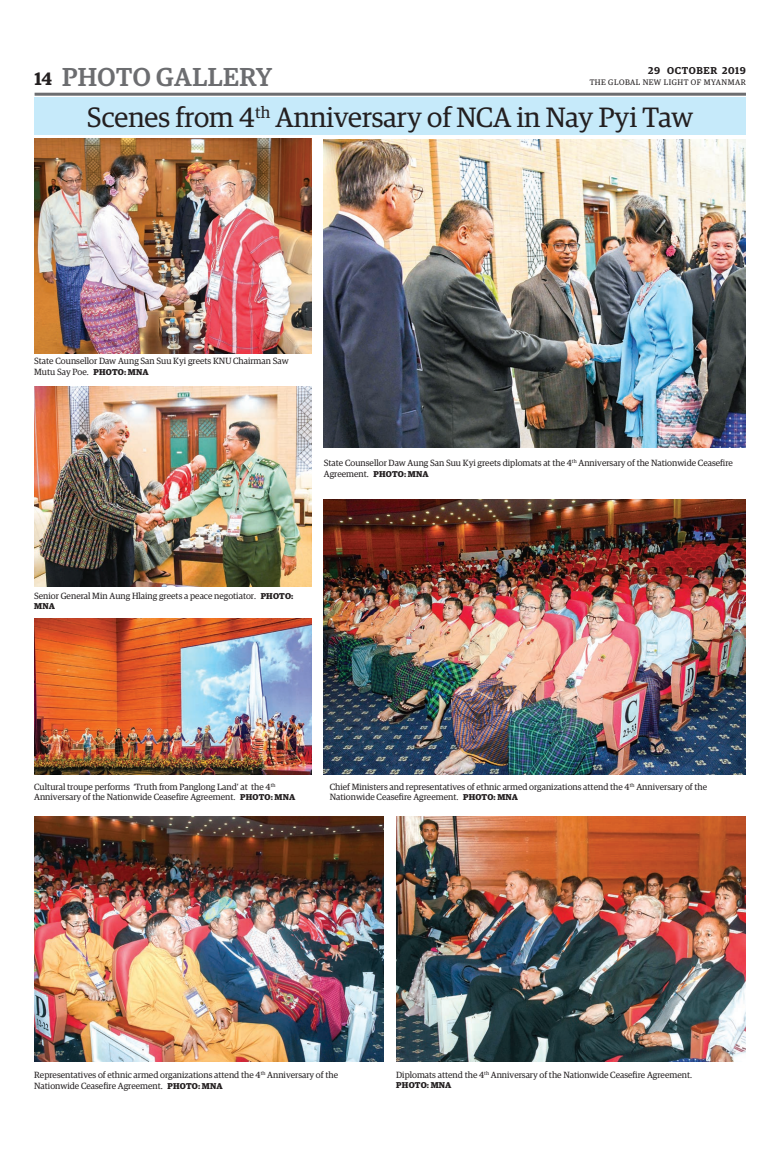
<style>
.page{position:relative;width:773px;height:1152px;background:#fff}
.page>*{position:absolute;margin:0;border:0;box-sizing:border-box;transform-origin:0 0}
.t1{font:28px "Guardian Egyp";color:#231f20}
.t2{font:500 26px "Guardian Egyp";letter-spacing:.02em;color:#6c6d70}
.t3{font:600 18px "Guardian Egyp";color:#231f20}
.t4{font:600 10px "Guardian Egyp";letter-spacing:.06em;color:#231f20}
.t5{font:9px/10.8px "Guardian Egyp";color:#231f20}
.t6{font:700 8.5px "Guardian Egyp";letter-spacing:.02em;color:#231f20}
.t7{font:8px "Guardian Egyp";letter-spacing:.06em;color:#231f20}
.s1{font-weight:700;font-size:8.5px}
</style>
<div class="page">
<hr style="left:35px;top:93px;width:711px;height:3px;background:#6c6d70">
<img style="left:34px;top:139px;width:277px;height:215px">
<img style="left:324px;top:139px;width:422px;height:309px">
<img style="left:34px;top:387px;width:277px;height:200px">
<img style="left:34px;top:817px;width:350px;height:244px">
<img style="left:396px;top:817px;width:350px;height:244px">
<img style="left:324px;top:500px;width:422px;height:274px">
<img style="left:34px;top:619px;width:277px;height:155px">
<div style="left:34px;top:97px;width:712px;height:38px;background:#c6eafa"></div>
<h3 class="t3" style="left:35px;top:65px;width:19px">14</h3>
<p class="t4" style="left:648px;top:63px;width:99px">29 OCTOBER 2019</p>
<h2 class="t2" style="left:62px;top:59px;width:212px">PHOTO GALLERY</h2>
<p class="t7" style="left:589px;top:77px;width:158px">THE GLOBAL NEW LIGHT OF MYANMAR</p>
<h1 class="t1" style="left:87px;top:98px;width:608px">Scenes from 4<sup>th</sup> Anniversary of NCA in Nay Pyi Taw</h1>
<p class="t5" style="left:34px;top:355px;width:256px">State Counsellor Daw Aung San Suu Kyi greets KNU Chairman Saw<br>Mutu Say Poe. <span class="s1">PHOTO: MNA</span></p>
<p class="t5" style="left:324px;top:457px;width:411px">State Counsellor Daw Aung San Suu Kyi greets diplomats at the 4<sup>th</sup> Anniversary of the Nationwide Ceasefire<br>Agreement. <span class="s1">PHOTO: MNA</span></p>
<p class="t5" style="left:34px;top:590px;width:261px">Senior General Min Aung Hlaing greets a peace negotiator. <span class="s1">PHOTO:</span></p>
<p class="t6" style="left:34px;top:599px;width:22px">MNA</p>
<p class="t5" style="left:34px;top:781px;width:262px">Cultural troupe performs ‘Truth from Panglong Land’ at the 4<sup>th<br></sup>Anniversary of the Nationwide Ceasefire Agreement. <span class="s1">PHOTO: MNA</span></p>
<p class="t5" style="left:330px;top:781px;width:379px">Chief Ministers and representatives of ethnic armed organizations attend the 4<sup>th</sup> Anniversary of the<br>Nationwide Ceasefire Agreement. <span class="s1">PHOTO: MNA</span></p>
<p class="t5" style="left:34px;top:1069px;width:305px">Representatives of ethnic armed organizations attend the 4<sup>th</sup> Anniversary of the<br>Nationwide Ceasefire Agreement. <span class="s1">PHOTO: MNA</span></p>
<p class="t5" style="left:396px;top:1069px;width:297px">Diplomats attend the 4<sup>th</sup> Anniversary of the Nationwide Ceasefire Agreement.</p>
<p class="t6" style="left:396px;top:1079px;width:57px">PHOTO: MNA</p>
</div>
